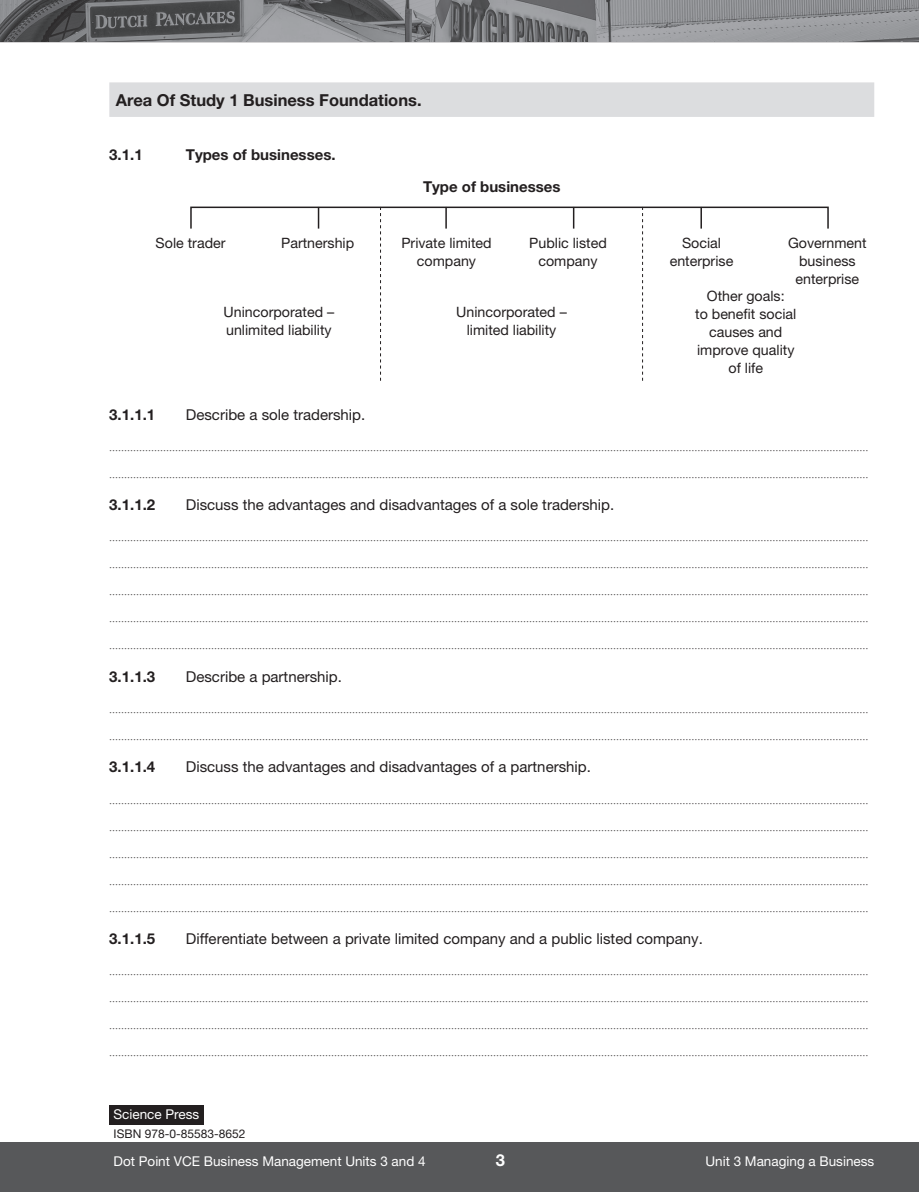
<style>
.page{position:relative;width:919px;height:1192px;background:#fff}
.page>*{position:absolute;margin:0;border:0;box-sizing:border-box;transform-origin:0 0}
.t1{font:700 16.5px "Helvetica Neue LT Pro";color:#231f20}
.t2{font:700 16.5px "Helvetica Neue LT Pro";color:#fff}
.t3{font:15px "Helvetica Neue LT Pro";color:#231f20}
.t4{font:700 15px "Helvetica Neue LT Pro";color:#231f20}
.t5{font:14.25px/18px "Helvetica Neue LT Pro";color:#231f20;text-align:center}
.t6{font:13.5px "Helvetica Neue LT Pro";color:#fff}
.t7{font:12px "Times New Roman";color:#231f20}
.t8{font:12px "Helvetica Neue LT Pro";color:#231f20}
</style>
<div class="page">
<div style="left:109px;top:82px;width:765px;height:35px;background:#dcdddf"></div>
<div style="left:190px;top:206px;width:639px;height:23px;border:2px solid #231f20"></div>
<svg style="left:318px;top:207px;width:1px;height:21px"></svg>
<hr style="left:445px;top:207px;width:2px;height:21px;background:#231f20">
<svg style="left:573px;top:207px;width:1px;height:21px"></svg>
<hr style="left:700px;top:207px;width:2px;height:21px;background:#231f20">
<svg style="left:380px;top:207px;width:1px;height:174px"></svg>
<svg style="left:642px;top:207px;width:1px;height:174px"></svg>
<div style="left:0;top:1141px;width:919px;height:50px;background:#57585a"></div>
<hr style="left:0;top:41px;width:919px;height:1px;background:#231f20">
<div style="left:109px;top:1104px;width:95px;height:19px;background:#231f20"></div>
<img style="left:0;top:0;width:919px;height:41px">
<h1 class="t1" style="left:116px;top:90px;width:307px">Area Of Study 1 Business Foundations.</h1>
<p class="t4" style="left:109px;top:145px;width:35px">3.1.1</p>
<p class="t4" style="left:186px;top:145px;width:151px">Types of businesses.</p>
<p class="t5" style="left:156px;top:234px;width:71px">Sole trader</p>
<p class="t5" style="left:281px;top:234px;width:75px">Partnership</p>
<p class="t4" style="left:423px;top:177px;width:139px">Type of businesses</p>
<p class="t5" style="left:401px;top:234px;width:92px">Private limited company</p>
<p class="t5" style="left:529px;top:234px;width:79px">Public listed company</p>
<p class="t5" style="left:670px;top:234px;width:65px">Social enterprise</p>
<p class="t5" style="left:788px;top:234px;width:80px">Government business enterprise</p>
<p class="t5" style="left:224px;top:302px;width:112px;text-align:left">Unincorporated – unlimited liability</p>
<p class="t5" style="left:456px;top:302px;width:112px">Unincorporated – limited liability</p>
<p class="t5" style="left:695px;top:287px;width:103px">Other goals:<br>to benefit social causes and improve quality of life</p>
<p class="t4" style="left:109px;top:405px;width:47px">3.1.1.1</p>
<p class="t3" style="left:186px;top:405px;width:181px">Describe a sole tradership.</p>
<p class="t7" style="left:109px;top:438px;width:761px">.............................................................................................................................................................................................................................................................</p>
<p class="t7" style="left:109px;top:465px;width:761px">.............................................................................................................................................................................................................................................................</p>
<p class="t4" style="left:109px;top:495px;width:47px">3.1.1.2</p>
<p class="t3" style="left:186px;top:495px;width:430px">Discuss the advantages and disadvantages of a sole tradership.</p>
<p class="t7" style="left:109px;top:529px;width:761px">.............................................................................................................................................................................................................................................................</p>
<p class="t7" style="left:109px;top:556px;width:761px">.............................................................................................................................................................................................................................................................</p>
<p class="t7" style="left:109px;top:583px;width:761px">.............................................................................................................................................................................................................................................................</p>
<p class="t7" style="left:109px;top:610px;width:761px">.............................................................................................................................................................................................................................................................</p>
<p class="t7" style="left:109px;top:637px;width:761px">.............................................................................................................................................................................................................................................................</p>
<p class="t4" style="left:109px;top:667px;width:47px">3.1.1.3</p>
<p class="t3" style="left:186px;top:667px;width:158px">Describe a partnership.</p>
<p class="t7" style="left:109px;top:700px;width:761px">.............................................................................................................................................................................................................................................................</p>
<p class="t7" style="left:109px;top:727px;width:761px">.............................................................................................................................................................................................................................................................</p>
<p class="t4" style="left:109px;top:757px;width:47px">3.1.1.4</p>
<p class="t3" style="left:186px;top:757px;width:407px">Discuss the advantages and disadvantages of a partnership.</p>
<p class="t7" style="left:109px;top:791px;width:761px">.............................................................................................................................................................................................................................................................</p>
<p class="t7" style="left:109px;top:818px;width:761px">.............................................................................................................................................................................................................................................................</p>
<p class="t7" style="left:109px;top:845px;width:761px">.............................................................................................................................................................................................................................................................</p>
<p class="t7" style="left:109px;top:872px;width:761px">.............................................................................................................................................................................................................................................................</p>
<p class="t7" style="left:109px;top:899px;width:761px">.............................................................................................................................................................................................................................................................</p>
<p class="t4" style="left:109px;top:929px;width:47px">3.1.1.5</p>
<p class="t3" style="left:186px;top:929px;width:519px">Differentiate between a private limited company and a public listed company.</p>
<p class="t7" style="left:109px;top:962px;width:761px">.............................................................................................................................................................................................................................................................</p>
<p class="t7" style="left:109px;top:989px;width:761px">.............................................................................................................................................................................................................................................................</p>
<p class="t7" style="left:109px;top:1016px;width:761px">.............................................................................................................................................................................................................................................................</p>
<p class="t7" style="left:109px;top:1043px;width:761px">.............................................................................................................................................................................................................................................................</p>
<p class="t6" style="left:114px;top:1106px;width:87px">Science Press</p>
<p class="t8" style="left:114px;top:1126px;width:133px">ISBN 978-0-85583-8652</p>
<p class="t6" style="left:114px;top:1152px;width:314px">Dot Point VCE Business Management Units 3 and 4</p>
<h1 class="t2" style="left:496px;top:1149px;width:11px">3</h1>
<p class="t6" style="left:705px;top:1152px;width:170px">Unit 3 Managing a Business</p>
</div>
